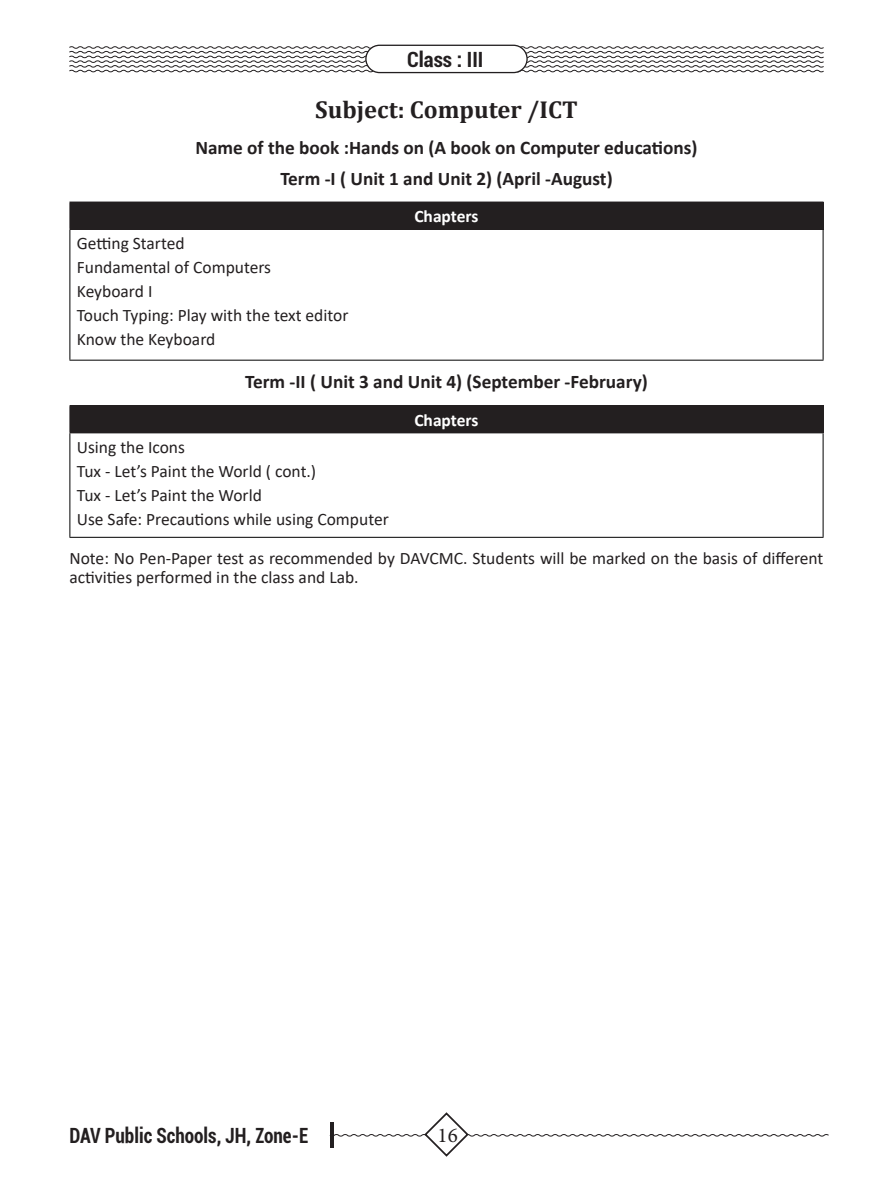
<style>
.page{position:relative;width:893px;height:1191px;background:#fff}
.page>*{position:absolute;margin:0;border:0;box-sizing:border-box;transform-origin:0 0}
.SUBJECT{font:700 24.5px "Cambria";color:#231f20}
.t1{font:700 condensed 21px "Roboto";color:#231f20;scale:.91 1}
.t2{font:700 condensed 21px "Roboto";color:#231f20}
.t3{font:21px "Minion Pro";color:#231f20}
.Unit{font:700 19.25px "Calibri";color:#231f20}
.TD{font:17.5px "Calibri";color:#231f20}
.B{font:17.5px/18.9px "Calibri";color:#231f20}
.TH{font:700 17.5px "Calibri";color:#fff}
</style>
<div class="page">
<svg style="left:69px;top:46px;width:755px;height:27px"></svg>
<div style="left:366px;top:45px;width:161px;height:28px;background:#fff;border-radius:14px"></div>
<div style="left:365px;top:45px;width:163px;height:28px;border:1px solid #231f20;border-radius:14px"></div>
<svg style="left:329px;top:1112px;width:500px;height:45px"></svg>
<div style="left:70px;top:202px;width:753px;height:27px;background:#231f20"></div>
<hr style="left:69px;top:230px;width:1px;height:130px;background:#000">
<hr style="left:823px;top:230px;width:1px;height:130px;background:#000">
<hr style="left:69px;top:360px;width:754px;height:1px;background:#000">
<svg style="left:69px;top:202px;width:1px;height:27px"></svg>
<svg style="left:823px;top:202px;width:1px;height:27px"></svg>
<hr style="left:69px;top:229px;width:754px;height:1px;background:#231f20">
<div style="left:70px;top:406px;width:753px;height:27px;background:#231f20"></div>
<hr style="left:69px;top:433px;width:1px;height:104px;background:#000">
<hr style="left:823px;top:433px;width:1px;height:104px;background:#000">
<hr style="left:69px;top:537px;width:754px;height:1px;background:#000">
<hr style="left:69px;top:405px;width:754px;height:1px;background:#231f20">
<svg style="left:69px;top:406px;width:1px;height:26px"></svg>
<svg style="left:823px;top:406px;width:1px;height:26px"></svg>
<hr style="left:69px;top:432px;width:754px;height:1px;background:#231f20">
<p class="t2" style="left:407px;top:45px;width:78px">Class : III</p>
<p class="SUBJECT" style="left:315px;top:93px;width:264px">Subject: Computer /ICT</p>
<p class="Unit" style="left:195px;top:134px;width:504px">Name of the book :Hands on (A book on Computer educations)</p>
<p class="Unit" style="left:280px;top:165px;width:334px">Term -I ( Unit 1 and Unit 2) (April -August)</p>
<p class="TH" style="left:414px;top:204px;width:66px">Chapters</p>
<p class="TD" style="left:77px;top:231px;width:109px">Getting Started</p>
<p class="TD" style="left:77px;top:255px;width:196px">Fundamental of Computers</p>
<p class="TD" style="left:77px;top:279px;width:77px">Keyboard I</p>
<p class="TD" style="left:77px;top:303px;width:273px">Touch Typing: Play with the text editor</p>
<p class="TD" style="left:77px;top:327px;width:140px">Know the Keyboard</p>
<p class="Unit" style="left:245px;top:368px;width:404px">Term -II ( Unit 3 and Unit 4) (September -February)</p>
<p class="TH" style="left:414px;top:408px;width:66px">Chapters</p>
<p class="TD" style="left:77px;top:435px;width:110px">Using the Icons</p>
<p class="TD" style="left:77px;top:459px;width:241px">Tux - Let’s Paint the World ( cont.)</p>
<p class="TD" style="left:77px;top:483px;width:187px">Tux - Let’s Paint the World</p>
<p class="TD" style="left:77px;top:506px;width:313px">Use Safe: Precautions while using Computer</p>
<p class="B" style="left:69px;top:548px;width:755px">Note: No Pen-Paper test as recommended by DAVCMC. Students will be marked on the basis of different activities performed in the class and Lab.</p>
<p class="t1" style="left:69px;top:1120px;width:264px">DAV Public Schools, JH, Zone-E</p>
<p class="t3" style="left:438px;top:1121px;width:22px">16</p>
</div>
